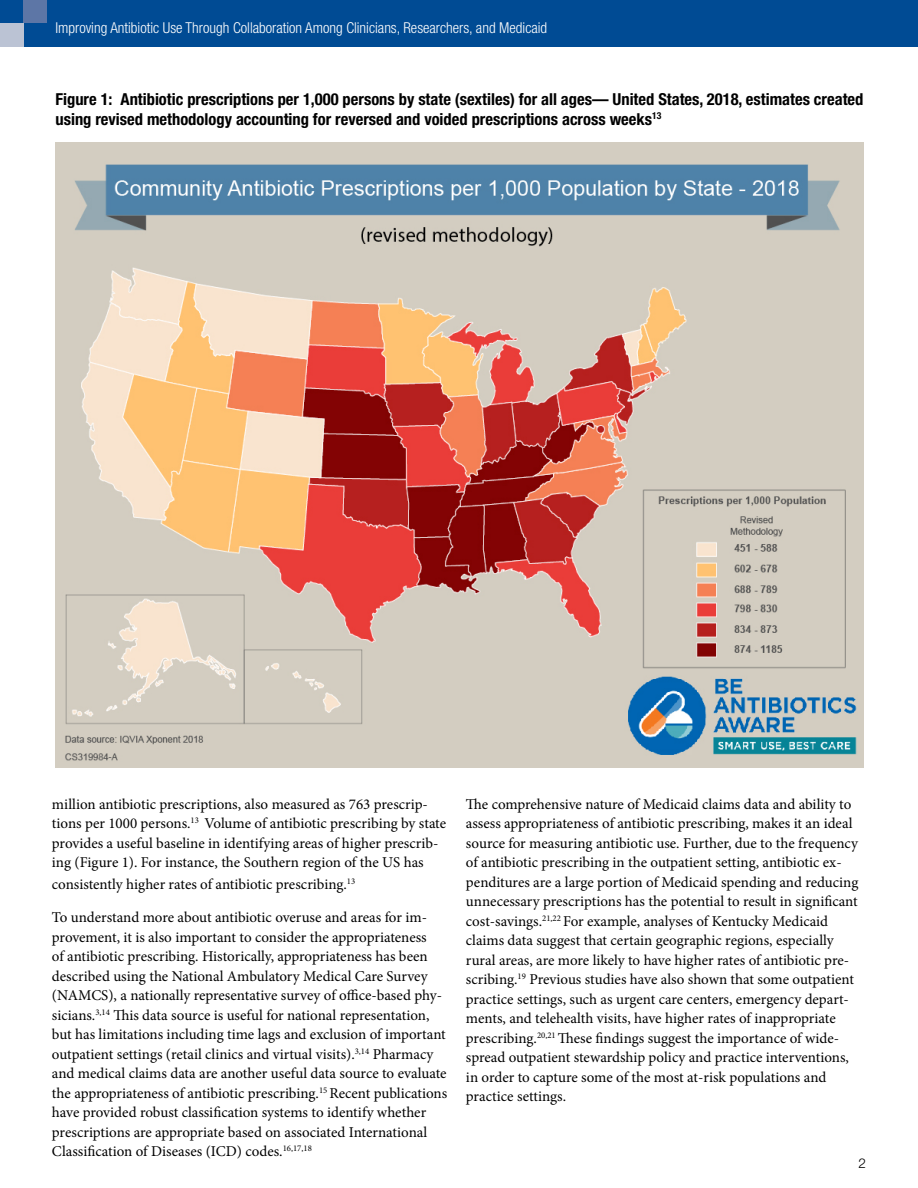
<style>
.page{position:relative;width:918px;height:1188px;background:#fff}
.page>*{position:absolute;margin:0;border:0;box-sizing:border-box;transform-origin:0 0}
.t1{font:700 condensed 16.5px/19.8px "Helvetica Neue LT Std";color:#000}
.t2{font:15px/19.5px "Minion Pro";letter-spacing:-.005em;color:#000}
.t3{font:300 condensed 15px "Helvetica Neue LT Std";color:#fff}
.t4{font:300 13.5px "Helvetica Neue LT Std";color:#000}
</style>
<div class="page">
<div style="left:0;top:0;width:918px;height:47px;background:#004b94"></div>
<div style="left:0;top:23px;width:24px;height:24px;background:#bbc3d4"></div>
<div style="left:24px;top:0;width:23px;height:23px;background:#5d76a6"></div>
<img style="left:56px;top:143px;width:808px;height:625px">
<p class="t3" style="left:56px;top:19px;width:493px">Improving Antibiotic Use Through Collaboration Among Clinicians, Researchers, and Medicaid</p>
<p class="t1" style="left:56px;top:89px;width:809px">Figure 1: Antibiotic prescriptions per 1,000 persons by state (sextiles) for all ages— United States, 2018, estimates created using revised methodology accounting for reversed and voided prescriptions across weeks<sup>13</sup></p>
<p class="t2" style="left:52px;top:794px;width:396px">million antibiotic prescriptions, also measured as 763 prescrip&shy;tions per 1000 persons.<sup>13</sup> Volume of antibiotic prescribing by state provides a useful baseline in identifying areas of higher prescrib&shy;ing (Figure 1). For instance, the Southern region of the US has</p>
<p class="t2" style="left:52px;top:875px;width:305px">consistently higher rates of antibiotic prescribing.<sup>13</sup></p>
<p class="t2" style="left:52px;top:908px;width:397px">To understand more about antibiotic overuse and areas for im&shy;provement, it is also important to consider the appropriateness<br>of antibiotic prescribing. Historically, appropriateness has been described using the National Ambulatory Medical Care Survey (NAMCS), a nationally representative survey of office-based phy&shy;sicians.<sup>3,14</sup> This data source is useful for national representation, but has limitations including time lags and exclusion of important outpatient settings (retail clinics and virtual visits).<sup>3,14</sup> Pharmacy and medical claims data are another useful data source to evaluate the appropriateness of antibiotic prescribing.<sup>15</sup> Recent publications have provided robust classification systems to identify whether prescriptions are appropriate based on associated International Classification of Diseases (ICD) codes.<sup>16,17,18</sup></p>
<p class="t2" style="left:466px;top:794px;width:394px">The comprehensive nature of Medicaid claims data and ability to assess appropriateness of antibiotic prescribing, makes it an ideal source for measuring antibiotic use. Further, due to the frequency of antibiotic prescribing in the outpatient setting, antibiotic ex&shy;penditures are a large portion of Medicaid spending and reducing unnecessary prescriptions has the potential to result in significant cost-savings.<sup>21,22</sup> For example, analyses of Kentucky Medicaid claims data suggest that certain geographic regions, especially rural areas, are more likely to have higher rates of antibiotic pre&shy;scribing.<sup>19</sup> Previous studies have also shown that some outpatient practice settings, such as urgent care centers, emergency depart&shy;ments, and telehealth visits, have higher rates of inappropriate prescribing.<sup>20,21</sup> These findings suggest the importance of wide&shy;spread outpatient stewardship policy and practice interventions, in order to capture some of the most at-risk populations and practice settings.</p>
<p class="t4" style="left:858px;top:1155px;width:9px">2</p>
</div>
